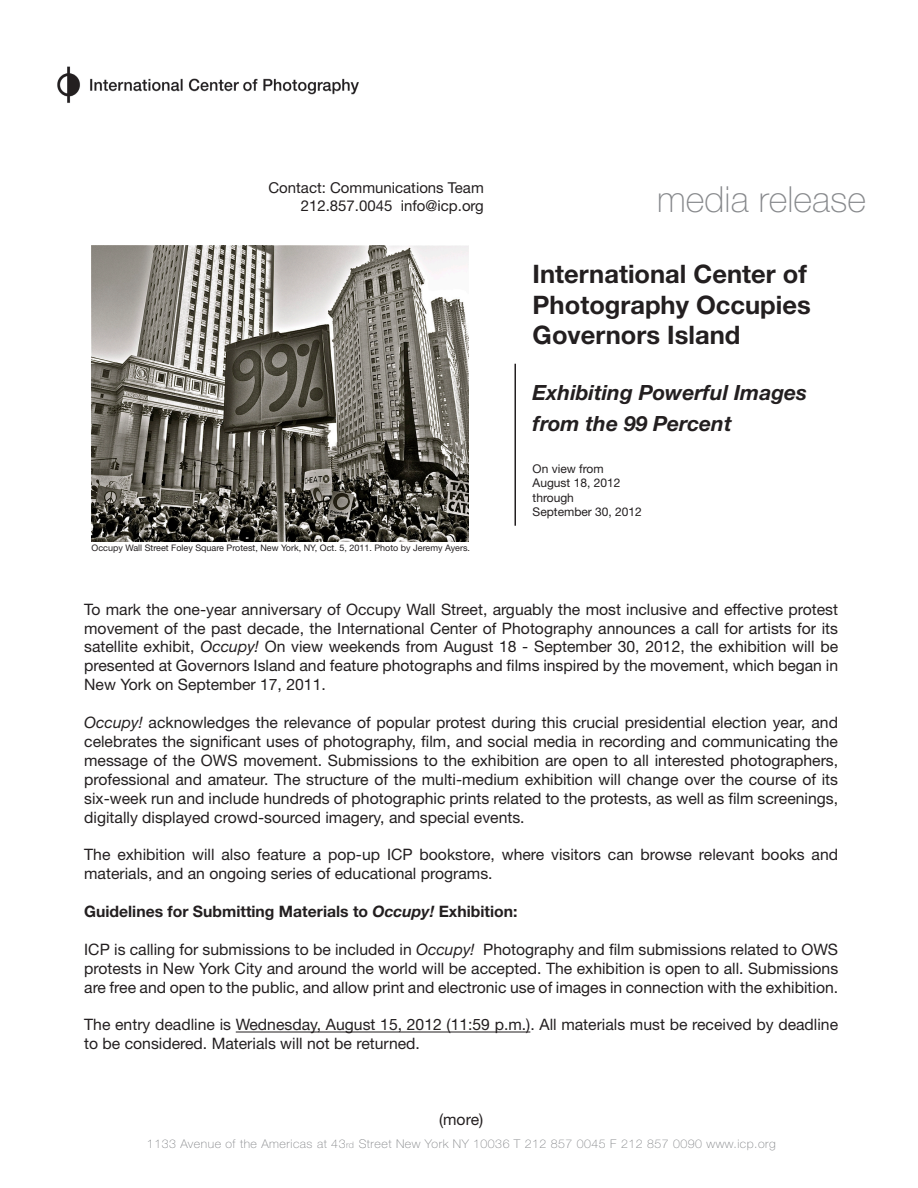
<style>
.page{position:relative;width:918px;height:1188px;background:#fff}
.page>*{position:absolute;margin:0;border:0;box-sizing:border-box;transform-origin:0 0}
.t1{font:100 36px "Helvetica Neue";color:#87898c}
.t2{font:700 25.5px/30.6px "Helvetica Neue";color:#231f20}
.t3{font:italic 700 21px/30.6px "Helvetica Neue";color:#231f20}
.t4{font:15.75px/18.9px "Helvetica Neue";color:#231f20;text-align:justify}
.t5{font:700 15.75px "Helvetica Neue";color:#231f20}
.t6{font:15px/18px "Helvetica Neue";color:#231f20;text-align:right}
.t7{font:100 12px "Helvetica Neue";letter-spacing:.04em;color:#818386}
.t8{font:12px "Helvetica Neue";color:#231f20}
.t9{font:9px "Helvetica Neue";color:#231f20}
.s1{font-style:italic}
.s2{font-size:9px}
</style>
<div class="page">
<hr style="left:514px;top:364px;width:2px;height:162px;background:#231f20">
<hr style="left:236px;top:1032px;width:294px;height:1px;background:#231f20">
<img style="left:57px;top:66px;width:302px;height:37px">
<img style="left:92px;top:245px;width:377px;height:296px">
<p class="t6" style="left:268px;top:178px;width:217px">Contact: Communications Team<br>212.857.0045 info@icp.org</p>
<p class="t9" style="left:92px;top:543px;width:380px">Occupy Wall Street Foley Square Protest, New York, NY, Oct. 5, 2011. Photo by Jeremy Ayers.</p>
<p class="t1" style="left:657px;top:178px;width:210px">media release</p>
<p class="t2" style="left:533px;top:258px;width:280px">International Center of<br>Photography Occupies<br>Governors Island</p>
<p class="t3" style="left:533px;top:377px;width:276px">Exhibiting Powerful Images from the 99 Percent</p>
<p class="t8" style="left:533px;top:462px;width:73px">On view from</p>
<p class="t8" style="left:533px;top:476px;width:89px">August 18, 2012</p>
<p class="t8" style="left:533px;top:490px;width:43px">through</p>
<p class="t8" style="left:533px;top:505px;width:111px">September 30, 2012</p>
<p class="t4" style="left:84px;top:599px;width:755px">To mark the one-year anniversary of Occupy Wall Street, arguably the most inclusive and effective protest movement of the past decade, the International Center of Photography announces a call for artists for its satellite exhibit, <span class="s1">Occupy!</span> On view weekends from August 18 - September 30, 2012, the exhibition will be presented at Governors Island and feature photographs and films inspired by the movement, which began in New York on September 17, 2011.</p>
<p class="t4" style="left:84px;top:713px;width:755px"><span class="s1">Occupy!</span> acknowledges the relevance of popular protest during this crucial presidential election year, and celebrates the significant uses of photography, film, and social media in recording and communicating the message of the OWS movement. Submissions to the exhibition are open to all interested photographers, professional and amateur. The structure of the multi-medium exhibition will change over the course of its six-week run and include hundreds of photographic prints related to the protests, as well as film screenings, digitally displayed crowd-sourced imagery, and special events.</p>
<p class="t4" style="left:84px;top:845px;width:755px">The exhibition will also feature a pop-up ICP bookstore, where visitors can browse relevant books and materials, and an ongoing series of educational programs.</p>
<p class="t5" style="left:84px;top:902px;width:435px">Guidelines for Submitting Materials to <span class="s1">Occupy!</span> Exhibition:</p>
<p class="t4" style="left:84px;top:940px;width:755px">ICP is calling for submissions to be included in <span class="s1">Occupy!</span> Photography and film submissions related to OWS protests in New York City and around the world will be accepted. The exhibition is open to all. Submissions are free and open to the public, and allow print and electronic use of images in connection with the exhibition.</p>
<p class="t4" style="left:84px;top:1015px;width:755px">The entry deadline is Wednesday, August 15, 2012 (11:59 p.m.). All materials must be received by deadline to be considered. Materials will not be returned.</p>
<p class="t4" style="left:439px;top:1110px;width:46px">(more)</p>
<p class="t7" style="left:147px;top:1137px;width:630px">1133 Avenue of the Americas at 43<span class="s2">rd</span> Street New York NY 10036 T 212 857 0045 F 212 857 0090 www.icp.org</p>
</div>
